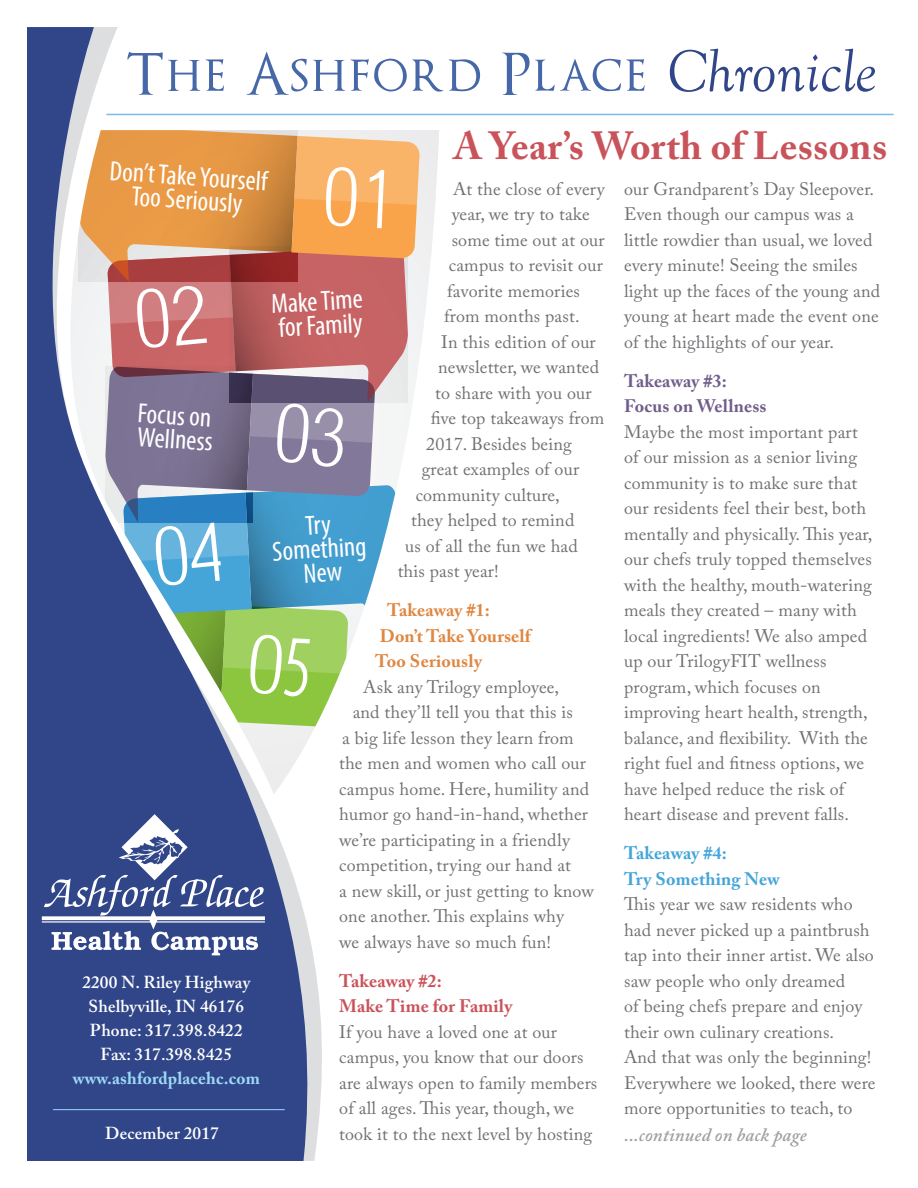
<style>
.page{position:relative;width:918px;height:1188px;background:#fff}
.page>*{position:absolute;margin:0;border:0;box-sizing:border-box;transform-origin:0 0}
.t1{font:italic 61.5px "Goudy Old Style T";color:#314689}
.t2{font:57px "Optimus Princeps";letter-spacing:.05em;color:#4668a8}
.t3{font:700 39px "Adobe Caslon Pro";letter-spacing:.01em;color:#c9535a}
.t4{font:condensed 27.75px/23.9px "Myriad Pro";color:#fff;text-align:center}
.t5{font:italic 600 18.75px "Adobe Caslon Pro";letter-spacing:.01em;color:#9f9fa3}
.t6{font:18px/25.5px "Adobe Caslon Pro";letter-spacing:.01em;color:#717074}
.t7{font:700 18px/25.5px "Adobe Caslon Pro";letter-spacing:.01em;color:#de8741}
.t8{font:700 18px/25.5px "Adobe Caslon Pro";letter-spacing:.01em;color:#c9535a}
.t9{font:700 18px/25.5px "Adobe Caslon Pro";letter-spacing:.01em;color:#705e8a}
.t10{font:700 18px/25.5px "Adobe Caslon Pro";letter-spacing:.01em;color:#45a5d9}
.t11{font:600 17.25px "Adobe Caslon Pro";letter-spacing:.01em;color:#fff}
.t12{font:700 17.25px "Adobe Caslon Pro";letter-spacing:.01em;color:#9dd9f6}
</style>
<div class="page">
<svg style="left:420px;top:130px;width:19px;height:219px"></svg>
<svg style="left:27px;top:27px;width:311px;height:1134px;fill:#314689"></svg>
<hr style="left:107px;top:114px;width:786px;height:1px;background:#78bde8">
<svg style="left:42px;top:814px;width:296px;height:347px;background:#5a6aa0"></svg>
<svg style="left:51px;top:130px;width:369px;height:621px"></svg>
<p class="t2" style="left:126px;top:46px;width:521px">The Ashford Place</p>
<p class="t1" style="left:666px;top:38px;width:212px">Chronicle</p>
<p class="t3" style="left:454px;top:123px;width:435px">A Year’s Worth of Lessons</p>
<p class="t4" style="left:111px;top:159px;width:160px;rotate:4deg">Don’t Take Yourself<br>Too Seriously</p>
<p class="t6" style="left:453px;top:176px;width:153px">At the close of every</p>
<p class="t6" style="left:452px;top:201px;width:140px">year, we try to take</p>
<p class="t6" style="left:452px;top:227px;width:154px">some time out at our</p>
<p class="t6" style="left:449px;top:252px;width:156px">campus to revisit our</p>
<p class="t6" style="left:447px;top:278px;width:134px">favorite memories</p>
<p class="t6" style="left:444px;top:303px;width:137px">from months past.</p>
<p class="t6" style="left:441px;top:329px;width:156px">In this edition of our</p>
<p class="t6" style="left:438px;top:354px;width:163px">newsletter, we wanted</p>
<p class="t6" style="left:435px;top:380px;width:158px">to share with you our</p>
<p class="t6" style="left:431px;top:405px;width:175px">five top takeaways from</p>
<p class="t6" style="left:426px;top:431px;width:147px">2017. Besides being</p>
<p class="t6" style="left:422px;top:456px;width:159px">great examples of our</p>
<p class="t6" style="left:416px;top:482px;width:146px">community culture,</p>
<p class="t6" style="left:411px;top:507px;width:165px">they helped to remind</p>
<p class="t6" style="left:405px;top:533px;width:174px">us of all the fun we had</p>
<p class="t6" style="left:398px;top:558px;width:103px">this past year!</p>
<p class="t7" style="left:375px;top:597px;width:157px;text-indent:12px">Takeaway #1:<br>Don’t Take Yourself<br>Too Seriously</p>
<p class="t6" style="left:363px;top:674px;width:197px">Ask any Trilogy employee,</p>
<p class="t6" style="left:353px;top:699px;width:222px">and they’ll tell you that this is</p>
<p class="t6" style="left:342px;top:725px;width:233px">a big life lesson they learn from</p>
<p class="t6" style="left:339px;top:750px;width:248px">the men and women who call our</p>
<p class="t6" style="left:339px;top:776px;width:252px">campus home. Here, humility and</p>
<p class="t6" style="left:339px;top:801px;width:250px">humor go hand-in-hand, whether</p>
<p class="t6" style="left:339px;top:827px;width:232px">we’re participating in a friendly</p>
<p class="t6" style="left:339px;top:852px;width:233px">competition, trying our hand at</p>
<p class="t6" style="left:339px;top:878px;width:256px">a new skill, or just getting to know</p>
<p class="t6" style="left:339px;top:903px;width:226px">one another. This explains why</p>
<p class="t6" style="left:339px;top:929px;width:213px">we always have so much fun!</p>
<p class="t8" style="left:339px;top:968px;width:175px">Takeaway #2:<br>Make Time for Family</p>
<p class="t6" style="left:339px;top:1019px;width:260px">If you have a loved one at our campus, you know that our doors are always open to family members of all ages. This year, though, we took it to the next level by hosting</p>
<p class="t6" style="left:624px;top:176px;width:258px">our Grandparent’s Day Sleepover.<br>Even though our campus was a little rowdier than usual, we loved every minute! Seeing the smiles light up the faces of the young and young at heart made the event one of the highlights of our year.</p>
<p class="t9" style="left:624px;top:368px;width:144px">Takeaway #3:<br>Focus on Wellness</p>
<p class="t6" style="left:624px;top:419px;width:250px">Maybe the most important part of our mission as a senior living community is to make sure that our residents feel their best, both mentally and physically. This year, our chefs truly topped themselves with the healthy, mouth-watering meals they created – many with local ingredients! We also amped up our TrilogyFIT wellness program, which focuses on improving heart health, strength, balance, and flexibility. With the right fuel and fitness options, we have helped reduce the risk of heart disease and prevent falls.</p>
<p class="t10" style="left:624px;top:840px;width:157px">Takeaway #4:<br>Try Something New</p>
<p class="t6" style="left:624px;top:891px;width:253px">This year we saw residents who had never picked up a paintbrush tap into their inner artist. We also saw people who only dreamed<br>of being chefs prepare and enjoy their own culinary creations.<br>And that was only the beginning!<br>Everywhere we looked, there were more opportunities to teach, to</p>
<p class="t4" style="left:271px;top:292px;width:93px;text-align:left;rotate:-3deg">Make Time for Family</p>
<p class="t4" style="left:139px;top:401px;width:78px;text-align:left;rotate:4deg">Focus on<br>Wellness</p>
<p class="t4" style="left:271px;top:516px;width:96px;rotate:-3deg">Try<br>Something<br>New</p>
<p class="t11" style="left:82px;top:972px;width:169px">2200 N. Riley Highway</p>
<p class="t11" style="left:89px;top:996px;width:157px">Shelbyville, IN 46176</p>
<p class="t11" style="left:90px;top:1020px;width:154px">Phone: 317.398.8422</p>
<p class="t11" style="left:101px;top:1044px;width:133px">Fax: 317.398.8425</p>
<p class="t12" style="left:73px;top:1068px;width:189px">www.ashfordplacehc.com</p>
<p class="t11" style="left:105px;top:1123px;width:115px">December 2017</p>
<p class="t5" style="left:624px;top:1124px;width:184px">...continued on back page</p>
</div>
